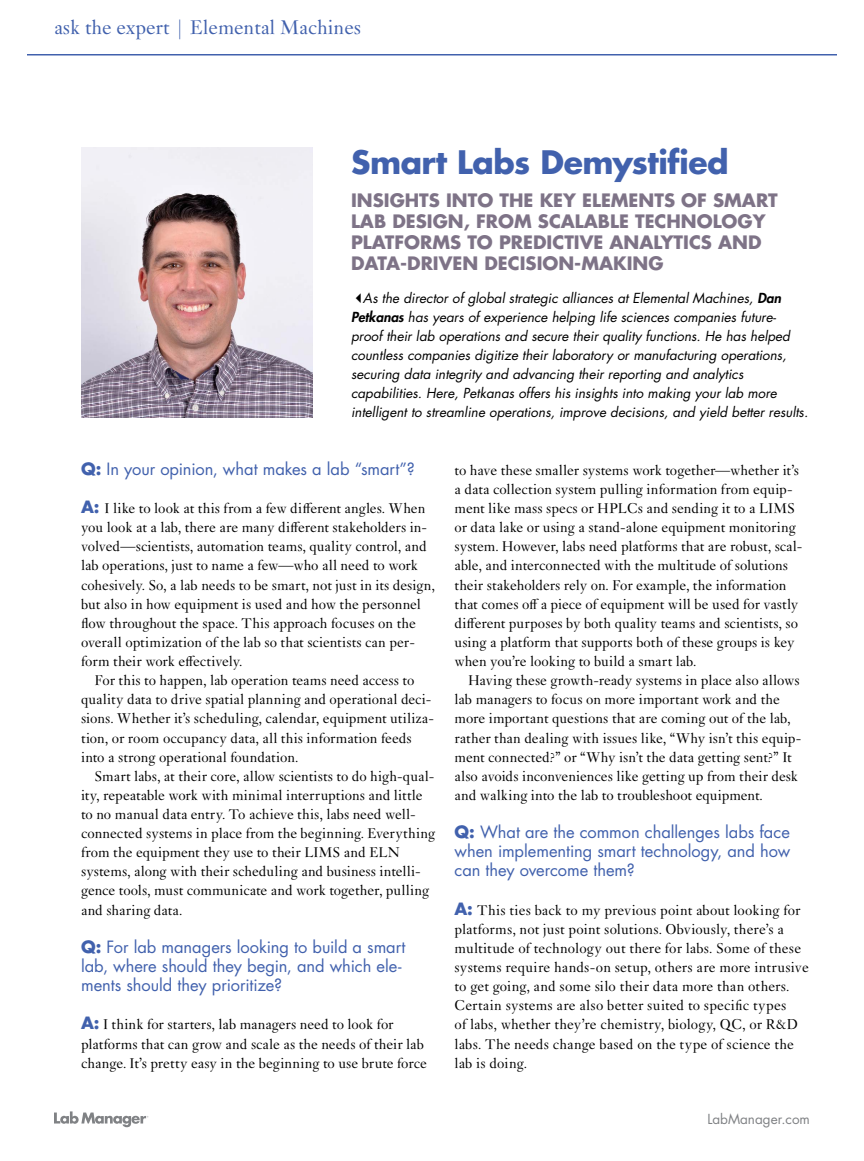
<style>
.page{position:relative;width:864px;height:1161px;background:#fff}
.page>*{position:absolute;margin:0;border:0;box-sizing:border-box;transform-origin:0 0}
.t1{font:700 31.5px "Futura Std";letter-spacing:-.015em;color:#4161ad}
.t2{font:21px "Janson MT Std";color:#4161ad}
.t3{font:700 18px/21px "Futura Std";color:#7e7387}
.t4{font:16.5px/19px "Futura Std";letter-spacing:-.005em;color:#4161ad}
.t5{font:15px/19.2px "Janson MT Std";letter-spacing:.005em;color:#000}
.t6{font:italic 13.5px/19.2px "Futura Std";color:#000}
.t7{font:13.5px "Futura Std";color:#808285}
.s1{font-weight:800}
.s2{font-weight:700}
.s3{font-family:"Futura Std";font-weight:700;font-size:16.5px;color:#4161ad}
</style>
<div class="page">
<hr style="left:27px;top:54px;width:810px;height:2px;background:#4161ad">
<img style="left:81px;top:147px;width:231px;height:270px">
<svg style="left:54px;top:1111px;width:94px;height:16px"></svg>
<h1 class="t2" style="left:54px;top:15px;width:308px">ask the expert | Elemental Machines</h1>
<h1 class="t1" style="left:351px;top:141px;width:379px">Smart Labs Demystifed</h1>
<h2 class="t3" style="left:351px;top:190px;width:428px">INSIGHTS INTO THE KEY ELEMENTS OF SMART LAB DESIGN, FROM SCALABLE TECHNOLOGY PLATFORMS TO PREDICTIVE ANALYTICS AND DATA-DRIVEN DECISION-MAKING</h2>
<p class="t6" style="left:351px;top:288px;width:459px;text-indent:12px">As the director of global strategic alliances at Elemental Machines, <span class="s1">Dan Petkanas</span> has years of experience helping life sciences companies future&shy;proof their lab operations and secure their quality functions. He has helped countless companies digitize their laboratory or manufacturing operations, securing data integrity and advancing their reporting and analytics capabilities. Here, Petkanas offers his insights into making your lab more intelligent to streamline operations, improve decisions, and yield better results.</p>
<h3 class="t4" style="left:81px;top:459px;width:335px"><span class="s2">Q:</span> In your opinion, what makes a lab “smart”?</h3>
<p class="t5" style="left:81px;top:499px;width:355px"><span class="s3">A:</span> I like to look at this from a few diferent angles. When you look at a lab, there are many diferent stakeholders in&shy;volved—scientists, automation teams, quality control, and lab operations, just to name a few—who all need to work cohesively. So, a lab needs to be smart, not just in its design, but also in how equipment is used and how the personnel fow throughout the space. This approach focuses on the overall optimization of the lab so that scientists can per&shy;form their work efectively.</p>
<p class="t5" style="left:81px;top:671px;width:354px;text-indent:14px">For this to happen, lab operation teams need access to quality data to drive spatial planning and operational deci&shy;sions. Whether it’s scheduling, calendar, equipment utiliza&shy;tion, or room occupancy data, all this information feeds into a strong operational foundation.</p>
<p class="t5" style="left:81px;top:766px;width:355px;text-indent:14px">Smart labs, at their core, allow scientists to do high-qual&shy;ity, repeatable work with minimal interruptions and little to no manual data entry. To achieve this, labs need well&shy;connected systems in place from the beginning. Everything from the equipment they use to their LIMS and ELN systems, along with their scheduling and business intelli&shy;gence tools, must communicate and work together, pulling and sharing data.</p>
<h3 class="t4" style="left:81px;top:937px;width:326px"><span class="s2">Q:</span> For lab managers looking to build a smart lab, where should they begin, and which ele&shy;ments should they prioritize?</h3>
<p class="t5" style="left:81px;top:1015px;width:347px"><span class="s3">A:</span> I think for starters, lab managers need to look for platforms that can grow and scale as the needs of their lab change. It’s pretty easy in the beginning to use brute force</p>
<p class="t5" style="left:455px;top:460px;width:350px">to have these smaller systems work together—whether it’s a data collection system pulling information from equip&shy;ment like mass specs or HPLCs and sending it to a LIMS or data lake or using a stand-alone equipment monitoring system. However, labs need platforms that are robust, scal&shy;able, and interconnected with the multitude of solutions their stakeholders rely on. For example, the information that comes of a piece of equipment will be used for vastly diferent purposes by both quality teams and scientists, so using a platform that supports both of these groups is key when you’re looking to build a smart lab.</p>
<p class="t5" style="left:455px;top:671px;width:348px;text-indent:13px">Having these growth-ready systems in place also allows lab managers to focus on more important work and the more important questions that are coming out of the lab, rather than dealing with issues like, “Why isn’t this equip&shy;ment connected?” or “Why isn’t the data getting sent?” It also avoids inconveniences like getting up from their desk and walking into the lab to troubleshoot equipment.</p>
<h3 class="t4" style="left:455px;top:823px;width:337px;text-align:justify"><span class="s2">Q:</span> What are the common challenges labs face when implementing smart technology, and how can they overcome them?</h3>
<p class="t5" style="left:455px;top:900px;width:356px"><span class="s3">A:</span> This ties back to my previous point about looking for platforms, not just point solutions. Obviously, there’s a multitude of technology out there for labs. Some of these systems require hands-on setup, others are more intrusive to get going, and some silo their data more than others.<br>Certain systems are also better suited to specifc types<br>of labs, whether they’re chemistry, biology, QC, or R&amp;D labs. The needs change based on the type of science the lab is doing.</p>
<p class="t7" style="left:707px;top:1110px;width:104px">LabManager.com</p>
</div>
